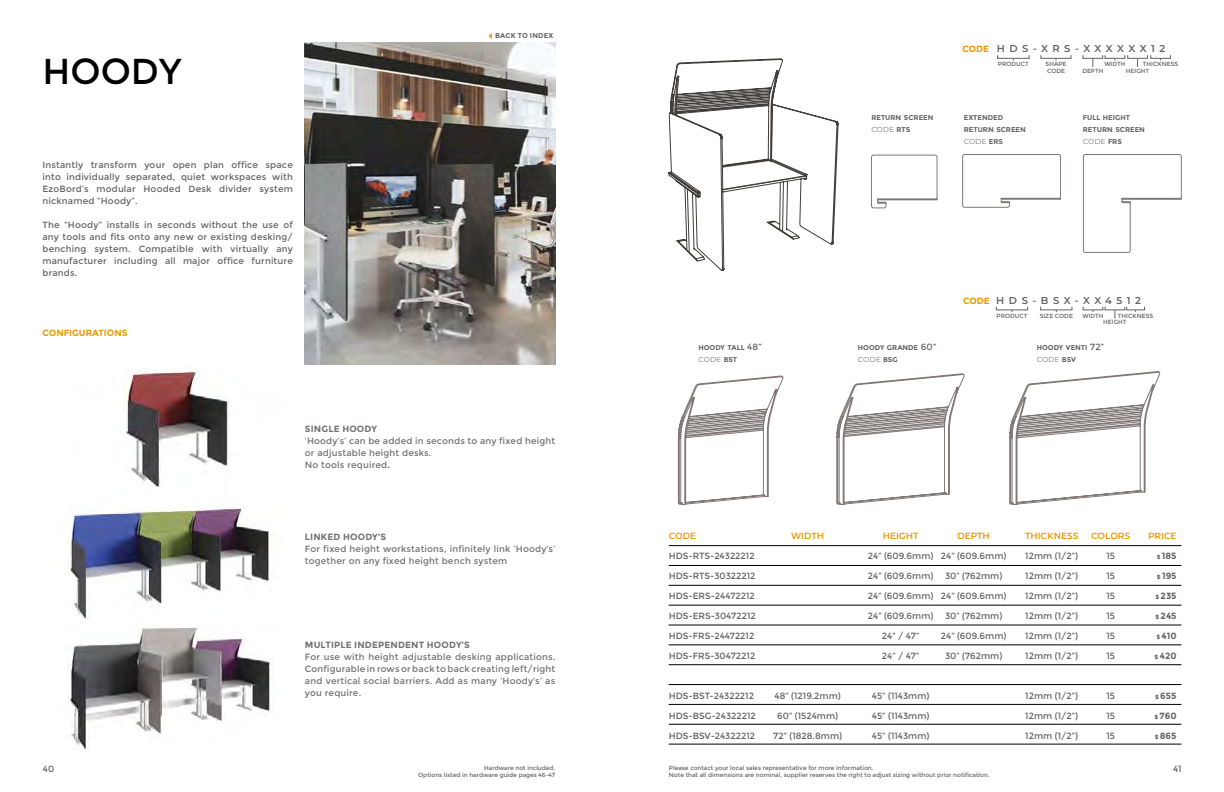
<style>
.page{position:relative;width:1224px;height:792px;background:#fff}
.page>*{position:absolute;margin:0;border:0;box-sizing:border-box;transform-origin:0 0}
.t1{font:36px "Montserrat";color:#000}
.t2{font:600 10px "Montserrat";letter-spacing:.45em;color:#646363}
.t3{font:9px/12px "Montserrat";color:#646363;text-align:justify}
.t4{font:9px/12px "Montserrat";letter-spacing:.02em;color:#747070}
.t5{font:700 9px "Montserrat";letter-spacing:.02em;color:#747070}
.t6{font:300 9px "Montserrat";color:#646363}
.t7{font:600 9px "Montserrat";color:#e99900}
.t8{font:700 9px "Montserrat";color:#646363}
.t9{font:700 9px "Montserrat";color:#e99900}
.t10{font:700 7px/12px "Montserrat";color:#646363}
.t11{font:700 7px "Montserrat";letter-spacing:.02em;color:#646363}
.t12{font:6px/7.2px "Montserrat";color:#646363}
.s1{font-weight:700}
.s2{font-weight:700;font-size:7px}
.s3{font-weight:400;font-size:9px}
.s4{font-size:6px}
</style>
<div class="page">
<svg style="left:489px;top:33px;width:3px;height:6px"></svg>
<svg style="left:668px;top:59px;width:170px;height:212px"></svg>
<img style="left:124px;top:369px;width:106px;height:118px">
<img style="left:66px;top:507px;width:207px;height:113px">
<img style="left:68px;top:625px;width:205px;height:124px">
<img style="left:305px;top:43px;width:250px;height:322px">
<svg style="left:871px;top:155px;width:66px;height:53px"></svg>
<svg style="left:962px;top:154px;width:99px;height:54px"></svg>
<svg style="left:1083px;top:154px;width:99px;height:99px"></svg>
<svg style="left:678px;top:376px;width:105px;height:129px"></svg>
<svg style="left:836px;top:373px;width:128px;height:132px"></svg>
<svg style="left:1009px;top:371px;width:151px;height:134px"></svg>
<hr style="left:669px;top:585px;width:512px;height:1px;background:#000">
<hr style="left:669px;top:665px;width:512px;height:1px;background:#000">
<hr style="left:669px;top:744px;width:512px;height:1px;background:#000">
<hr style="left:669px;top:625px;width:512px;height:1px;background:#000">
<hr style="left:669px;top:704px;width:512px;height:1px;background:#000">
<hr style="left:669px;top:605px;width:512px;height:1px;background:#000">
<hr style="left:669px;top:684px;width:512px;height:1px;background:#000">
<hr style="left:669px;top:645px;width:512px;height:1px;background:#000">
<hr style="left:669px;top:724px;width:512px;height:1px;background:#000">
<hr style="left:669px;top:565px;width:512px;height:1px;background:#000">
<hr style="left:669px;top:545px;width:512px;height:1px;background:#000">
<h1 class="t1" style="left:43px;top:50px;width:141px">HOODY</h1>
<p class="t3" style="left:43px;top:159px;width:252px">Instantly transform your open plan office space into individually separated, quiet workspaces with EzoBord’s modular Hooded Desk divider system nicknamed “Hoody”.</p>
<p class="t3" style="left:43px;top:219px;width:252px">The “Hoody” installs in seconds without the use of any tools and fits onto any new or existing desking/ benching system. Compatible with virtually any manufacturer including all major office furniture brands.</p>
<p class="t9" style="left:43px;top:327px;width:86px">CONFIGURATIONS</p>
<p class="t11" style="left:495px;top:32px;width:60px">BACK TO INDEX</p>
<p class="t5" style="left:305px;top:423px;width:74px">SINGLE HOODY</p>
<p class="t4" style="left:305px;top:435px;width:252px">‘Hoody’s’ can be added in seconds to any fixed height or adjustable height desks.<br>No tools required<span class="s1">.</span></p>
<p class="t5" style="left:305px;top:531px;width:83px">LINKED HOODY’S</p>
<p class="t4" style="left:305px;top:543px;width:252px">For fixed height workstations, infinitely link ‘Hoody’s’ together on any fixed height bench system</p>
<p class="t5" style="left:305px;top:639px;width:166px">MULTIPLE INDEPENDENT HOODY’S</p>
<p class="t4" style="left:305px;top:651px;width:252px;text-align:justify">For use with height adjustable desking applications.<br>Configurable in rows or back to back creating left/right and vertical social barriers. Add as many ‘Hoody’s’ as you require.</p>
<p class="t9" style="left:962px;top:43px;width:28px">CODE</p>
<p class="t2" style="left:997px;top:42px;width:170px">HDS-XRS-XXXXXX12</p>
<p class="t12" style="left:998px;top:61px;width:32px">PRODUCT</p>
<p class="t12" style="left:1046px;top:61px;width:22px">SHAPE<br>CODE</p>
<p class="t12" style="left:1104px;top:61px;width:23px">WIDTH</p>
<p class="t12" style="left:1143px;top:61px;width:37px">THICKNESS</p>
<p class="t12" style="left:1082px;top:67px;width:23px">DEPTH</p>
<p class="t12" style="left:1126px;top:67px;width:25px">HEIGHT</p>
<p class="t10" style="left:871px;top:111px;width:64px">RETURN SCREEN</p>
<p class="t6" style="left:871px;top:123px;width:40px">code <span class="s2">RTS</span></p>
<p class="t10" style="left:964px;top:111px;width:64px">EXTENDED<br>RETURN SCREEN</p>
<p class="t6" style="left:964px;top:135px;width:41px">code <span class="s2">ERS</span></p>
<p class="t10" style="left:1083px;top:111px;width:64px">FULL HEIGHT<br>RETURN SCREEN</p>
<p class="t6" style="left:1083px;top:135px;width:41px">code <span class="s2">FRS</span></p>
<p class="t9" style="left:963px;top:295px;width:28px">CODE</p>
<p class="t2" style="left:996px;top:294px;width:146px">HDS-BSX-XX4512</p>
<p class="t10" style="left:699px;top:341px;width:65px">HOODY TALL <span class="s3">48”</span></p>
<p class="t6" style="left:699px;top:353px;width:40px">code <span class="s2">BST</span></p>
<p class="t10" style="left:858px;top:341px;width:80px">HOODY GRANDE <span class="s3">60”</span></p>
<p class="t6" style="left:858px;top:353px;width:41px">code <span class="s2">BSG</span></p>
<p class="t12" style="left:997px;top:312px;width:32px">PRODUCT</p>
<p class="t12" style="left:1040px;top:312px;width:35px">SIZE CODE</p>
<p class="t12" style="left:1082px;top:312px;width:23px">WIDTH</p>
<p class="t12" style="left:1103px;top:312px;width:51px;line-height:6.5px;text-indent:15px">THICKNESS<br>HEIGHT</p>
<p class="t10" style="left:1037px;top:341px;width:69px">HOODY VENTI <span class="s3">72”</span></p>
<p class="t6" style="left:1037px;top:353px;width:41px">code <span class="s2">BSV</span></p>
<p class="t7" style="left:669px;top:529px;width:29px">CODE</p>
<p class="t7" style="left:791px;top:529px;width:35px">WIDTH</p>
<p class="t7" style="left:883px;top:529px;width:37px">HEIGHT</p>
<p class="t7" style="left:957px;top:529px;width:34px">DEPTH</p>
<p class="t7" style="left:1025px;top:529px;width:55px">THICKNESS</p>
<p class="t7" style="left:1091px;top:529px;width:41px">COLORS</p>
<p class="t7" style="left:1148px;top:529px;width:30px">PRICE</p>
<p class="t3" style="left:669px;top:550px;width:87px">HDS-RTS-24322212</p>
<p class="t3" style="left:868px;top:550px;width:140px">24” (609.6mm) 24” (609.6mm)</p>
<p class="t3" style="left:1025px;top:550px;width:54px">12mm (1/2”)</p>
<p class="t3" style="left:1106px;top:550px;width:10px">15</p>
<p class="t8" style="left:1157px;top:550px;width:21px"><span class="s4">$</span> 185</p>
<p class="t3" style="left:669px;top:570px;width:88px">HDS-RTS-30322212</p>
<p class="t3" style="left:868px;top:570px;width:67px">24” (609.6mm)</p>
<p class="t3" style="left:945px;top:570px;width:59px">30” (762mm)</p>
<p class="t3" style="left:1025px;top:570px;width:54px">12mm (1/2”)</p>
<p class="t3" style="left:1106px;top:570px;width:10px">15</p>
<p class="t8" style="left:1157px;top:570px;width:21px"><span class="s4">$</span> 195</p>
<p class="t3" style="left:669px;top:590px;width:88px">HDS-ERS-24472212</p>
<p class="t3" style="left:868px;top:590px;width:140px">24” (609.6mm) 24” (609.6mm)</p>
<p class="t3" style="left:1025px;top:590px;width:54px">12mm (1/2”)</p>
<p class="t3" style="left:1106px;top:590px;width:10px">15</p>
<p class="t8" style="left:1155px;top:590px;width:23px"><span class="s4">$</span> 235</p>
<p class="t3" style="left:669px;top:610px;width:89px">HDS-ERS-30472212</p>
<p class="t3" style="left:868px;top:610px;width:67px">24” (609.6mm)</p>
<p class="t3" style="left:945px;top:610px;width:59px">30” (762mm)</p>
<p class="t3" style="left:1025px;top:610px;width:54px">12mm (1/2”)</p>
<p class="t3" style="left:1106px;top:610px;width:10px">15</p>
<p class="t8" style="left:1155px;top:610px;width:23px"><span class="s4">$</span> 245</p>
<p class="t3" style="left:669px;top:630px;width:87px">HDS-FRS-24472212</p>
<p class="t3" style="left:882px;top:630px;width:39px">24” / 47”</p>
<p class="t3" style="left:941px;top:630px;width:67px">24” (609.6mm)</p>
<p class="t3" style="left:1025px;top:630px;width:54px">12mm (1/2”)</p>
<p class="t3" style="left:1106px;top:630px;width:10px">15</p>
<p class="t8" style="left:1156px;top:630px;width:22px"><span class="s4">$</span> 410</p>
<p class="t3" style="left:669px;top:650px;width:88px">HDS-FRS-30472212</p>
<p class="t3" style="left:882px;top:650px;width:39px">24” / 47”</p>
<p class="t3" style="left:945px;top:650px;width:59px">30” (762mm)</p>
<p class="t3" style="left:1025px;top:650px;width:54px">12mm (1/2”)</p>
<p class="t3" style="left:1106px;top:650px;width:10px">15</p>
<p class="t8" style="left:1155px;top:650px;width:24px"><span class="s4">$</span> 420</p>
<p class="t3" style="left:669px;top:690px;width:87px">HDS-BST-24322212</p>
<p class="t3" style="left:775px;top:690px;width:68px">48” (1219.2mm)</p>
<p class="t3" style="left:872px;top:690px;width:59px">45” (1143mm)</p>
<p class="t3" style="left:1025px;top:690px;width:54px">12mm (1/2”)</p>
<p class="t3" style="left:1106px;top:690px;width:10px">15</p>
<p class="t8" style="left:1155px;top:690px;width:23px"><span class="s4">$</span> 655</p>
<p class="t3" style="left:669px;top:710px;width:89px">HDS-BSG-24322212</p>
<p class="t3" style="left:777px;top:710px;width:62px">60” (1524mm)</p>
<p class="t3" style="left:872px;top:710px;width:59px">45” (1143mm)</p>
<p class="t3" style="left:1025px;top:710px;width:54px">12mm (1/2”)</p>
<p class="t3" style="left:1106px;top:710px;width:10px">15</p>
<p class="t8" style="left:1154px;top:710px;width:24px"><span class="s4">$</span> 760</p>
<p class="t3" style="left:669px;top:730px;width:88px">HDS-BSV-24322212</p>
<p class="t3" style="left:773px;top:730px;width:70px">72” (1828.8mm)</p>
<p class="t3" style="left:872px;top:730px;width:59px">45” (1143mm)</p>
<p class="t3" style="left:1025px;top:730px;width:54px">12mm (1/2”)</p>
<p class="t3" style="left:1106px;top:730px;width:10px">15</p>
<p class="t8" style="left:1155px;top:730px;width:23px"><span class="s4">$</span> 865</p>
<p class="t12" style="left:418px;top:764px;width:139px;text-align:right">Hardware not included.<br>Options listed in hardware guide pages 46-47</p>
<p class="t12" style="left:669px;top:764px;width:322px">Please contact your local sales representative for more information.<br>Note that all dimensions are nominal, supplier reserves the right to adjust sizing without prior notification.</p>
<p class="t3" style="left:43px;top:763px;width:13px">40</p>
<p class="t3" style="left:1173px;top:763px;width:10px">41</p>
</div>
